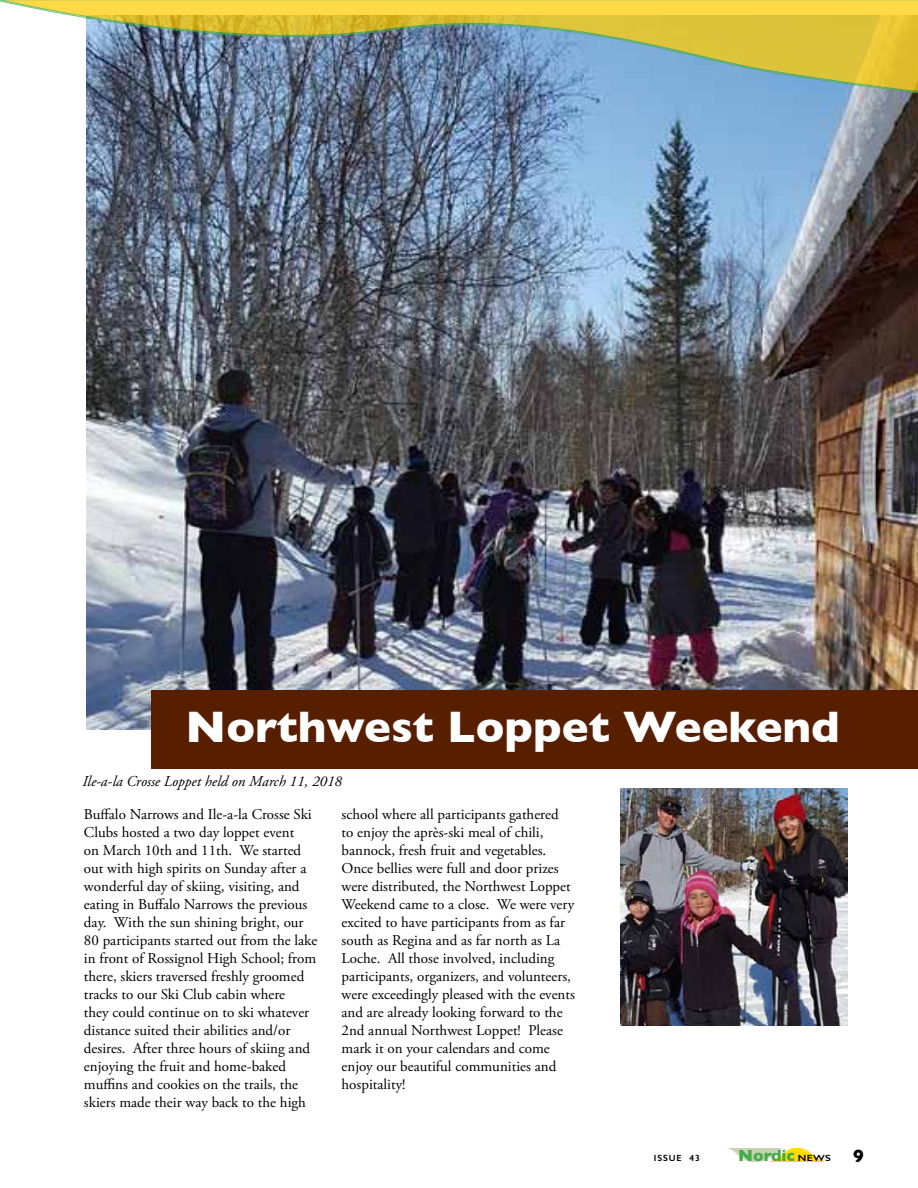
<style>
.page{position:relative;width:918px;height:1188px;background:#fff}
.page>*{position:absolute;margin:0;border:0;box-sizing:border-box;transform-origin:0 0}
.t1{font:700 45px "Gill Sans";color:#fff}
.t2{font:700 16.5px "Gill Sans";color:#41ad49}
.t3{font:15px/18px "Adobe Garamond Pro";color:#000}
.t4{font:italic 15px "Adobe Garamond Pro";color:#000}
.t5{font:600 9px "Gill Sans";letter-spacing:.1em;color:#000}
.s1{font-weight:600;font-size:9px;color:#000}
.s2{font-size:18px;color:#000}
</style>
<div class="page">
<img style="left:86px;top:94px;width:832px;height:635px">
<div style="left:152px;top:690px;width:766px;height:79px;background:#571e00"></div>
<img style="left:620px;top:788px;width:228px;height:237px">
<img style="left:729px;top:1149px;width:96px;height:12px">
<svg style="left:86px;top:92px;width:832px;height:2px;background:#6e8aaa"></svg>
<svg style="left:0;top:0;width:918px;height:92px;background:#adaf81"></svg>
<h1 class="t1" style="left:186px;top:691px;width:656px">Northwest Loppet Weekend</h1>
<p class="t4" style="left:82px;top:772px;width:261px">Ile-a-la Crosse Loppet held on March 11, 2018</p>
<p class="t3" style="left:84px;top:806px;width:235px">Buffalo Narrows and Ile-a-la Crosse Ski Clubs hosted a two day loppet event<br>on March 10th and 11th. We started out with high spirits on Sunday after a wonderful day of skiing, visiting, and eating in Buffalo Narrows the previous day. With the sun shining bright, our 80 participants started out from the lake in front of Rossignol High School; from there, skiers traversed freshly groomed tracks to our Ski Club cabin where<br>they could continue on to ski whatever distance suited their abilities and/or desires. After three hours of skiing and enjoying the fruit and home-baked muffins and cookies on the trails, the skiers made their way back to the high</p>
<p class="t3" style="left:342px;top:806px;width:235px">school where all participants gathered<br>to enjoy the après-ski meal of chili, bannock, fresh fruit and vegetables.<br>Once bellies were full and door prizes were distributed, the Northwest Loppet Weekend came to a close. We were very excited to have participants from as far south as Regina and as far north as La Loche. All those involved, including participants, organizers, and volunteers, were exceedingly pleased with the events and are already looking forward to the 2nd annual Northwest Loppet! Please mark it on your calendars and come enjoy our beautiful communities and hospitality!</p>
<p class="t5" style="left:654px;top:1153px;width:47px">ISSUE 43</p>
<p class="t2" style="left:738px;top:1142px;width:127px">Nordic <span class="s1">NEWS</span> <span class="s2">9</span></p>
</div>
